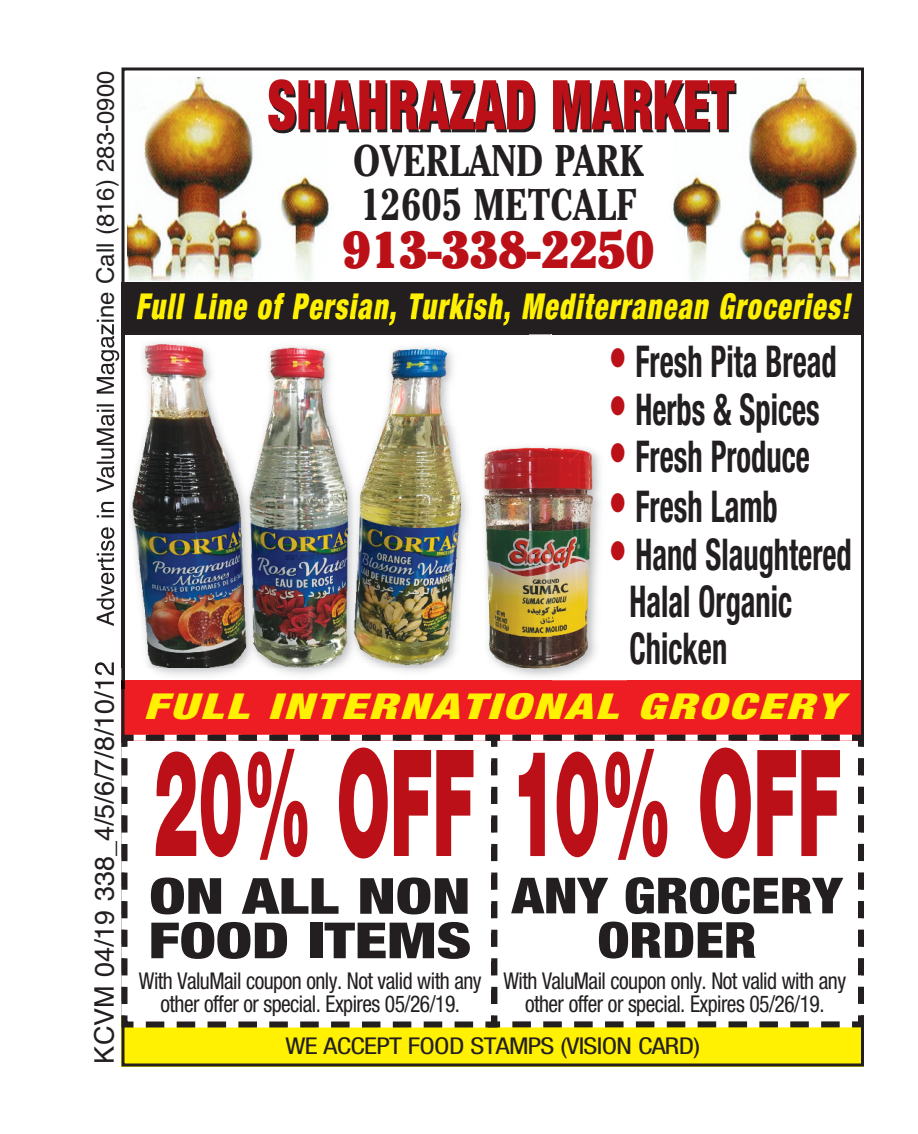
<style>
.page{position:relative;width:918px;height:1134px;background:#fff}
.page>*{position:absolute;margin:0;border:0;box-sizing:border-box;transform-origin:0 0}
.t1{font:900 148.5px "Helvetica Neue LT Std";color:#bb1018;scale:.45 1}
.t2{font:900 condensed 68.7px "Helvetica Neue LT Std";color:#bb1018;scale:.78 1}
.t3{font:900 51.6px "Cheltenham";color:#bb1018;scale:.92 1}
.t4{font:900 condensed 49.8px/44.4px "Helvetica Neue LT Std";color:#231f20;scale:1.3 1}
.t5{font:900 condensed 49.8px/44.4px "Helvetica Neue LT Std";color:#231f20;text-align:center;scale:1.15 1}
.t6{font:700 condensed 44.1px/44.1px "Cheltenham";color:#231f20;scale:.92 1}
.t7{font:700 condensed 43.8px/47.1px "Helvetica Neue LT Std";color:#231f20;scale:.7 1}
.t8{font:italic 900 condensed 35.7px "Helvetica Neue LT Std";letter-spacing:.05em;color:#fff101;scale:.78 1}
.t9{font:italic 900 condensed 35.7px "Helvetica Neue LT Std";letter-spacing:.05em;color:#fff101;scale:1.39 1}
.t10{font:27px "Helvetica";color:#231f20}
.t11{font:condensed 23.1px/23.1px "Helvetica Neue LT Std";letter-spacing:-.025em;color:#231f20;text-align:center;scale:.93 1}
.t12{font:condensed 23.1px "Helvetica Neue LT Std";letter-spacing:-.025em;color:#231f20;scale:1.2 1}
.s1{font-size:54px;color:#bb1018}
</style>
<div class="page">
<div style="left:122px;top:680px;width:742px;height:63px;background:#ee1d23"></div>
<div style="left:122px;top:1016px;width:742px;height:50px;background:#fff101"></div>
<img style="left:673px;top:78px;width:187px;height:202px">
<img style="left:128px;top:78px;width:201px;height:202px">
<div style="left:122px;top:282px;width:742px;height:52px;background:#231f20"></div>
<svg style="left:121px;top:732px;width:743px;height:299px"></svg>
<img style="left:124px;top:317px;width:427px;height:110px">
<img style="left:124px;top:427px;width:338px;height:262px">
<img style="left:95px;top:317px;width:27px;height:372px">
<svg style="left:122px;top:667px;width:2px;height:22px"></svg>
<img style="left:137px;top:317px;width:301px;height:8px">
<img style="left:96px;top:329px;width:26px;height:338px">
<img style="left:122px;top:334px;width:2px;height:333px">
<img style="left:97px;top:456px;width:17px;height:170px">
<img style="left:124px;top:329px;width:405px;height:5px">
<img style="left:522px;top:680px;width:105px;height:13px">
<img style="left:467px;top:693px;width:147px;height:7px">
<img style="left:522px;top:680px;width:29px;height:9px">
<img style="left:483px;top:447px;width:118px;height:230px">
<p class="t10" style="left:89px;top:1064px;width:404px;rotate:-90deg">KCVM 04/19 338_4/5/6/7/8/10/12</p>
<h2 class="t2" style="left:267px;top:80px;width:601px">SHAHRAZAD MARKET</h2>
<h3 class="t6" style="left:353px;top:143px;width:317px">OVERLAND PARK<br>12605 METCALF</h3>
<h3 class="t3" style="left:343px;top:230px;width:340px">913-338-2250</h3>
<h3 class="t8" style="left:135px;top:294px;width:918px">Full Line of Persian, Turkish, Mediterranean Groceries!</h3>
<h3 class="t7" style="left:609px;top:342px;width:328px"><span class="s1">•</span> Fresh Pita Bread</h3>
<h3 class="t7" style="left:609px;top:389px;width:303px"><span class="s1">•</span> Herbs &amp; Spices</h3>
<h3 class="t7" style="left:609px;top:436px;width:289px"><span class="s1">•</span> Fresh Produce</h3>
<h3 class="t7" style="left:609px;top:487px;width:243px"><span class="s1">•</span> Fresh Lamb</h3>
<h3 class="t7" style="left:630px;top:534px;width:319px;text-indent:-21px"><span class="s1">•</span> Hand Slaughtered<br>Halal Organic<br>Chicken</h3>
<h3 class="t9" style="left:143px;top:694px;width:504px">FULL INTERNATIONAL GROCERY</h3>
<h1 class="t1" style="left:153px;top:750px;width:1531px">20% OFF 10% OFF</h1>
<h3 class="t4" style="left:148px;top:878px;width:250px">ON ALL NON<br>FOOD ITEMS</h3>
<p class="t11" style="left:503px;top:972px;width:370px">With ValuMail coupon only. Not valid with any other offer or special. Expires 05/26/19.</p>
<h3 class="t5" style="left:512px;top:878px;width:289px">ANY GROCERY<br>ORDER</h3>
<p class="t11" style="left:139px;top:971px;width:370px">With ValuMail coupon only. Not valid with any other offer or special. Expires 05/26/19.</p>
<p class="t12" style="left:285px;top:1037px;width:347px">WE ACCEPT FOOD STAMPS (VISION CARD)</p>
</div>
